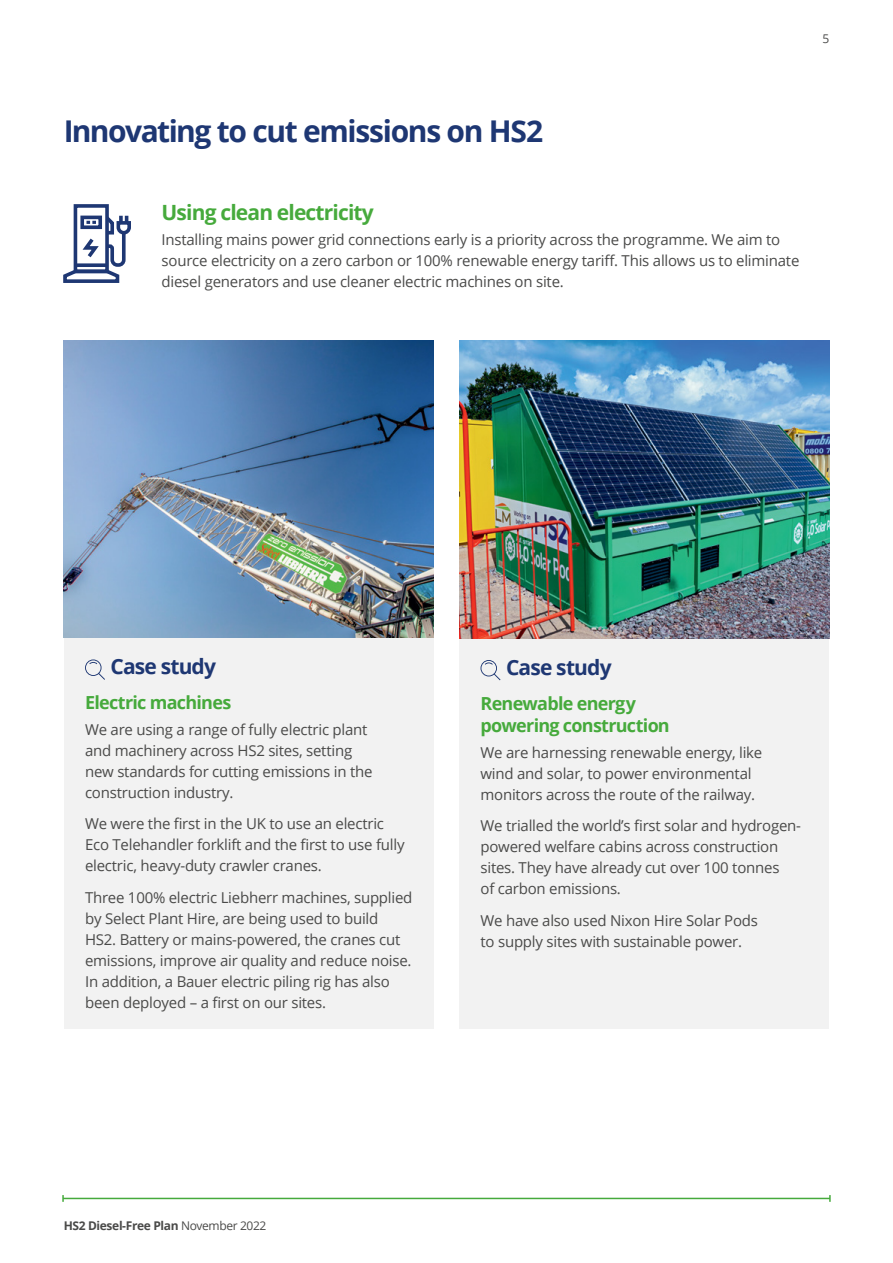
<style>
.page{position:relative;width:893px;height:1263px;background:#fff}
.page>*{position:absolute;margin:0;border:0;box-sizing:border-box;transform-origin:0 0}
.t1{font:700 30px "Open Sans";letter-spacing:-.05em;color:#1e3773}
.t2{font:700 21px "Open Sans";letter-spacing:-.04em;color:#46aa3c}
.t3{font:700 21px "Open Sans";letter-spacing:-.04em;color:#1e3773}
.t4{font:700 18px/22.5px "Open Sans";letter-spacing:-.04em;color:#46aa3c}
.t5{font:15px/21px "Open Sans";letter-spacing:-.015em;color:#4a4a49}
.t6{font:700 12px "Open Sans";letter-spacing:-.03em;color:#4a4a49}
.t7{font:12px "Open Sans";color:#4a4a49}
.s1{font-weight:400}
</style>
<div class="page">
<hr style="left:63px;top:1198px;width:767px;height:1px;background:#46aa3c">
<svg style="left:62px;top:1195px;width:2px;height:7px"></svg>
<svg style="left:829px;top:1195px;width:2px;height:7px"></svg>
<div style="left:74px;top:204px;width:35px;height:69px;border:4px solid #1e3773"></div>
<svg style="left:64px;top:213px;width:67px;height:70px"></svg>
<div style="left:64px;top:637px;width:370px;height:392px;background:#f2f2f2"></div>
<svg style="left:85px;top:659px;width:20px;height:21px"></svg>
<img style="left:64px;top:340px;width:370px;height:298px">
<div style="left:459px;top:637px;width:370px;height:392px;background:#f2f2f2"></div>
<svg style="left:480px;top:660px;width:21px;height:20px"></svg>
<img style="left:459px;top:340px;width:370px;height:298px">
<p class="t7" style="left:822px;top:30px;width:8px">5</p>
<h1 class="t1" style="left:64px;top:110px;width:481px">Innovating to cut emissions on HS2</h1>
<h2 class="t2" style="left:162px;top:198px;width:214px">Using clean electricity</h2>
<p class="t5" style="left:162px;top:229px;width:639px">Installing mains power grid connections early is a priority across the programme. We aim to source electricity on a zero carbon or 100% renewable energy tariff. This allows us to eliminate diesel generators and use cleaner electric machines on site.</p>
<h2 class="t3" style="left:111px;top:651px;width:107px">Case study</h2>
<p class="t4" style="left:85px;top:691px;width:148px">Electric machines</p>
<p class="t5" style="left:85px;top:718px;width:289px">We are using a range of fully electric plant and machinery across HS2 sites, setting new standards for cutting emissions in the construction industry.</p>
<p class="t5" style="left:85px;top:813px;width:321px">We were the first in the UK to use an electric<br>Eco Telehandler forklift and the first to use fully electric, heavy-duty crawler cranes.</p>
<p class="t5" style="left:85px;top:886px;width:329px">Three 100% electric Liebherr machines, supplied by Select Plant Hire, are being used to build HS2. Battery or mains-powered, the cranes cut emissions, improve air quality and reduce noise.<br>In addition, a Bauer electric piling rig has also been deployed – a first on our sites.</p>
<h2 class="t3" style="left:506px;top:652px;width:107px">Case study</h2>
<p class="t4" style="left:480px;top:691px;width:191px">Renewable energy powering construction</p>
<p class="t5" style="left:480px;top:741px;width:283px">We are harnessing renewable energy, like wind and solar, to power environmental monitors across the route of the railway.</p>
<p class="t5" style="left:480px;top:815px;width:322px">We trialled the world’s first solar and hydrogen&shy;powered welfare cabins across construction sites. They have already cut over 100 tonnes<br>of carbon emissions.</p>
<p class="t5" style="left:480px;top:909px;width:279px">We have also used Nixon Hire Solar Pods to supply sites with sustainable power.</p>
<p class="t6" style="left:64px;top:1217px;width:204px">HS2 Diesel-Free Plan <span class="s1">November 2022</span></p>
</div>
